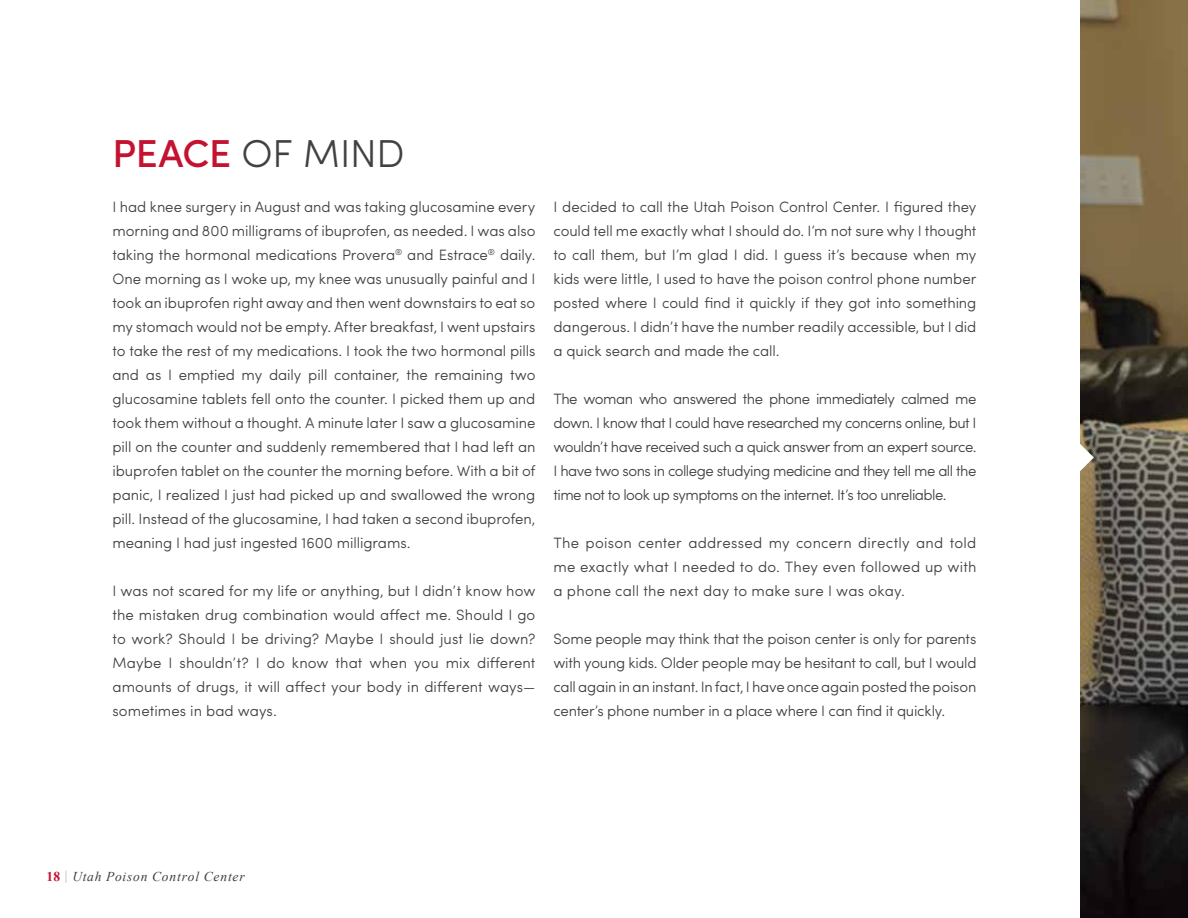
<style>
.page{position:relative;width:1188px;height:918px;background:#fff}
.page>*{position:absolute;margin:0;border:0;box-sizing:border-box;transform-origin:0 0}
.t1{font:300 39px "Sofia Pro";letter-spacing:-.005em;color:#414042}
.t2{font:300 15px/24px "Sofia Pro";letter-spacing:-.005em;color:#414042;text-align:justify}
.t3{font:italic 13.5px "Times New Roman";letter-spacing:.06em;color:#414042}
.s1{font-weight:500;color:#c41230}
.s2{font-weight:700;font-style:normal;color:#c41230}
.s3{font-style:normal;color:#a7a9ac}
</style>
<div class="page">
<img style="left:1080px;top:0;width:108px;height:918px">
<svg style="left:1080px;top:442px;width:14px;height:31px"></svg>
<h1 class="t1" style="left:112px;top:125px;width:294px"><span class="s1">PEACE</span> OF MIND</h1>
<p class="t2" style="left:112px;top:194px;width:425px">I had knee surgery in August and was taking glucosamine every morning and 800 milligrams of ibuprofen, as needed. I was also taking the hormonal medications Provera<sup>®</sup> and Estrace<sup>®</sup> daily.<br>One morning as I woke up, my knee was unusually painful and I took an ibuprofen right away and then went downstairs to eat so my stomach would not be empty. After breakfast, I went upstairs to take the rest of my medications. I took the two hormonal pills and as I emptied my daily pill container, the remaining two glucosamine tablets fell onto the counter. I picked them up and took them without a thought. A minute later I saw a glucosamine pill on the counter and suddenly remembered that I had left an ibuprofen tablet on the counter the morning before. With a bit of panic, I realized I just had picked up and swallowed the wrong pill. Instead of the glucosamine, I had taken a second ibuprofen, meaning I had just ingested 1600 milligrams.</p>
<p class="t2" style="left:112px;top:578px;width:425px">I was not scared for my life or anything, but I didn’t know how the mistaken drug combination would affect me. Should I go to work? Should I be driving? Maybe I should just lie down?<br>Maybe I shouldn’t? I do know that when you mix different amounts of drugs, it will affect your body in different ways— sometimes in bad ways.</p>
<p class="t2" style="left:553px;top:194px;width:425px">I decided to call the Utah Poison Control Center. I figured they could tell me exactly what I should do. I’m not sure why I thought to call them, but I’m glad I did. I guess it’s because when my kids were little, I used to have the poison control phone number posted where I could find it quickly if they got into something dangerous. I didn’t have the number readily accessible, but I did a quick search and made the call.</p>
<p class="t2" style="left:553px;top:386px;width:425px">The woman who answered the phone immediately calmed me down. I know that I could have researched my concerns online, but I wouldn’t have received such a quick answer from an expert source.<br>I have two sons in college studying medicine and they tell me all the time not to look up symptoms on the internet. It’s too unreliable.</p>
<p class="t2" style="left:553px;top:530px;width:425px">The poison center addressed my concern directly and told me exactly what I needed to do. They even followed up with a phone call the next day to make sure I was okay.</p>
<p class="t2" style="left:553px;top:626px;width:425px">Some people may think that the poison center is only for parents with young kids. Older people may be hesitant to call, but I would call again in an instant. In fact, I have once again posted the poison center’s phone number in a place where I can find it quickly.</p>
<p class="t3" style="left:46px;top:867px;width:200px"><span class="s2">18</span> <span class="s3">|</span> Utah Poison Control Center</p>
</div>
